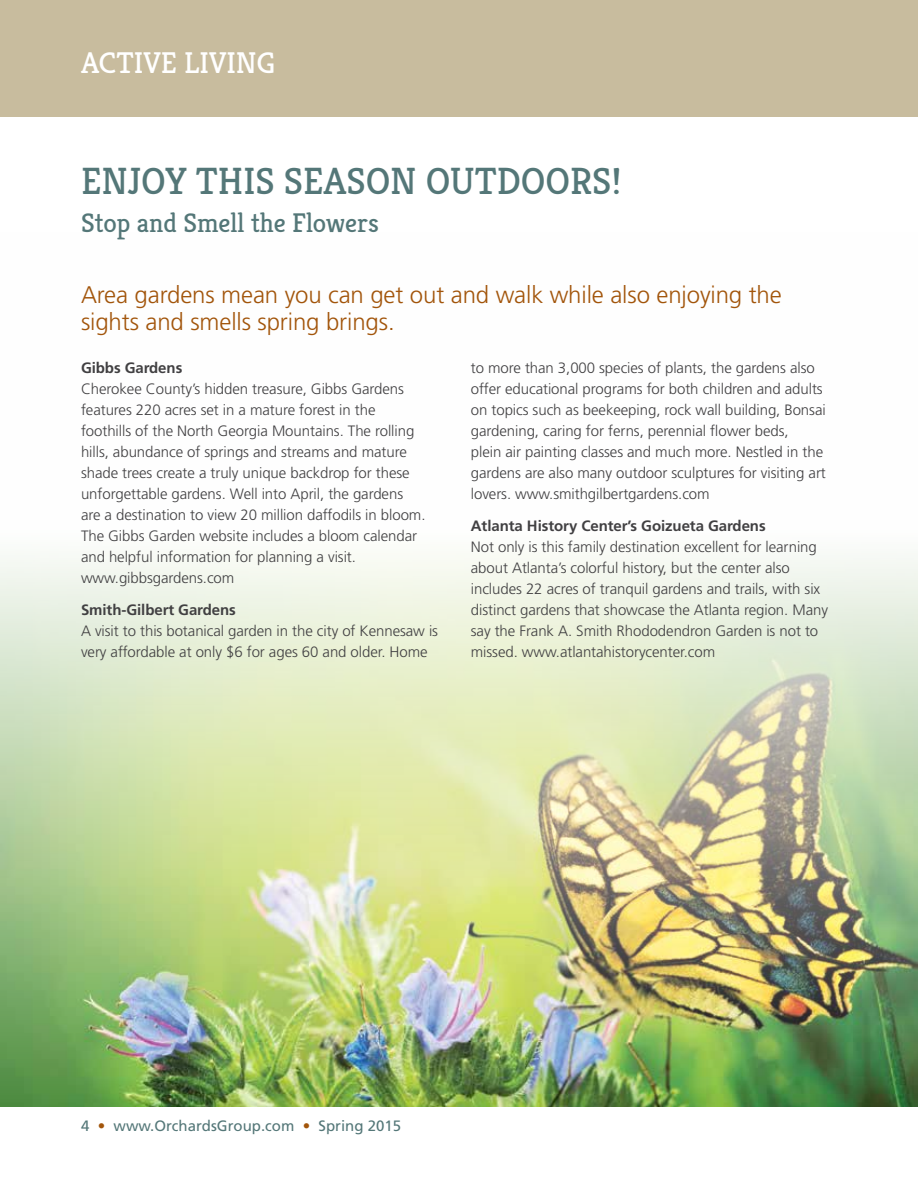
<style>
.page{position:relative;width:918px;height:1188px;background:#fff}
.page>*{position:absolute;margin:0;border:0;box-sizing:border-box;transform-origin:0 0}
.t1{font:37.95px "Kreon";color:#547778}
.t2{font:30px "Kreon";color:#fff}
.t3{font:27px "Kreon";letter-spacing:-.005em;color:#547778}
.t4{font:300 24px/27px "Frutiger";letter-spacing:-.005em;color:#a2550b}
.t5{font:300 15px/21px "Frutiger";letter-spacing:-.005em;color:#414042}
.t6{font:700 15px "Frutiger";letter-spacing:-.005em;color:#414042}
.t7{font:15px "Frutiger";color:#547778}
.s1{color:#a2550b}
</style>
<div class="page">
<img style="left:0;top:555px;width:918px;height:552px">
<div style="left:0;top:0;width:918px;height:116px;background:#c8bc9e"></div>
<h2 class="t2" style="left:81px;top:45px;width:196px">ACTIVE LIVING</h2>
<h1 class="t1" style="left:81px;top:158px;width:542px">ENJOY THIS SEASON OUTDOORS!</h1>
<h3 class="t3" style="left:81px;top:206px;width:300px">STOP AND SMELL THE FLOWERS</h3>
<h3 class="t4" style="left:81px;top:282px;width:702px">Area gardens mean you can get out and walk while also enjoying the sights and smells spring brings.</h3>
<p class="t6" style="left:81px;top:359px;width:103px">Gibbs Gardens</p>
<p class="t5" style="left:81px;top:379px;width:346px">Cherokee County’s hidden treasure, Gibbs Gardens features 220 acres set in a mature forest in the foothills of the North Georgia Mountains. The rolling hills, abundance of springs and streams and mature shade trees create a truly unique backdrop for these unforgettable gardens. Well into April, the gardens are a destination to view 20 million daffodils in bloom.<br>The Gibbs Garden website includes a bloom calendar and helpful information for planning a visit. www.gibbsgardens.com</p>
<p class="t6" style="left:81px;top:601px;width:156px">Smith-Gilbert Gardens</p>
<p class="t5" style="left:81px;top:621px;width:359px">A visit to this botanical garden in the city of Kennesaw is very affordable at only $6 for ages 60 and older. Home</p>
<p class="t5" style="left:471px;top:358px;width:357px">to more than 3,000 species of plants, the gardens also offer educational programs for both children and adults on topics such as beekeeping, rock wall building, Bonsai gardening, caring for ferns, perennial flower beds,<br>plein air painting classes and much more. Nestled in the gardens are also many outdoor sculptures for visiting art lovers. www.smithgilbertgardens.com</p>
<p class="t6" style="left:471px;top:517px;width:296px">Atlanta History Center’s Goizueta Gardens</p>
<p class="t5" style="left:471px;top:536px;width:359px">Not only is this family destination excellent for learning about Atlanta’s colorful history, but the center also includes 22 acres of tranquil gardens and trails, with six distinct gardens that showcase the Atlanta region. Many say the Frank A. Smith Rhododendron Garden is not to missed. www.atlantahistorycenter.com</p>
<p class="t7" style="left:81px;top:1117px;width:322px">4 <span class="s1">•</span> www.OrchardsGroup.com <span class="s1">•</span> Spring 2015</p>
</div>
